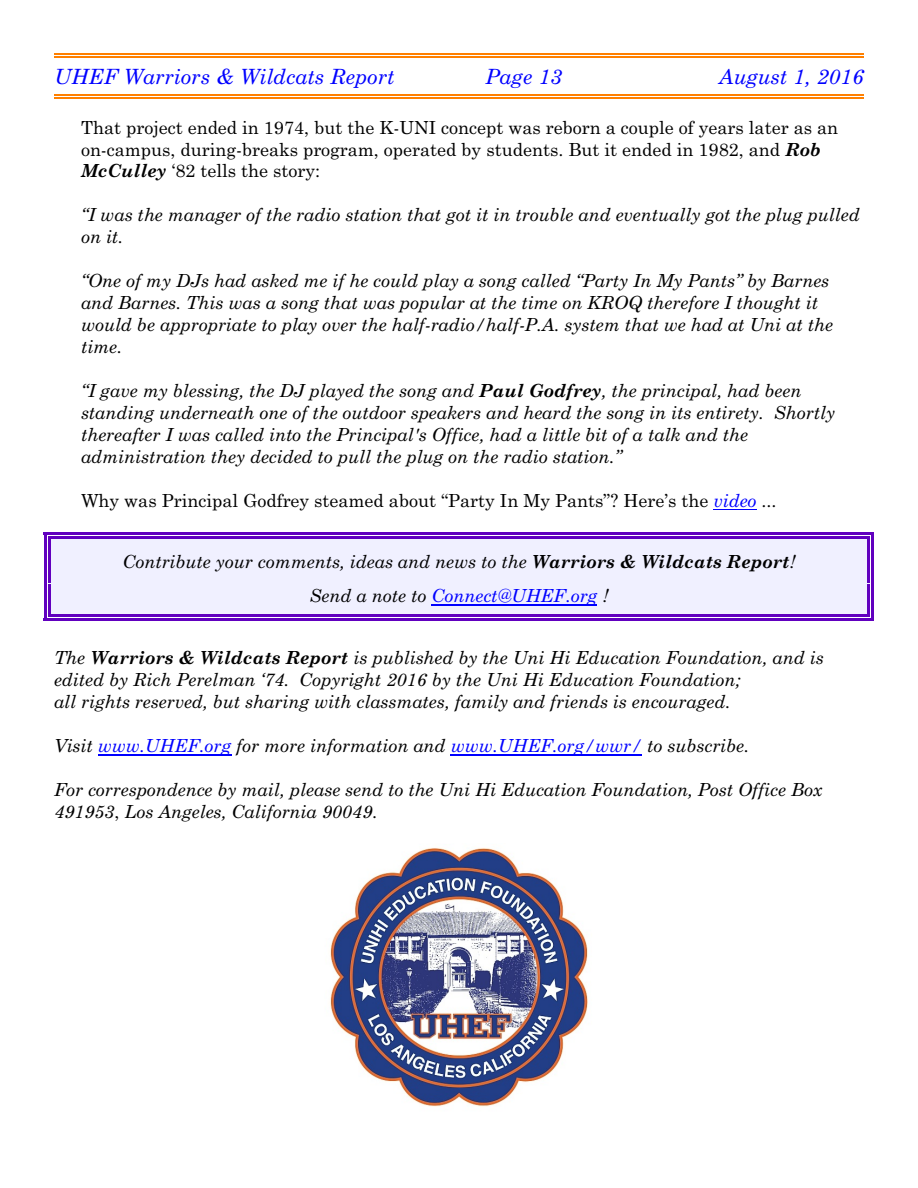
<style>
.page{position:relative;width:918px;height:1188px;background:#fff}
.page>*{position:absolute;margin:0;border:0;box-sizing:border-box;transform-origin:0 0}
.t1{font:italic 21px "Century Schoolbook";color:#00f}
.t2{font:italic 18px/21.9px "Century Schoolbook";color:#000}
.t3{font:18px/21.8px "Century Schoolbook";color:#000}
.s1{font-weight:700;font-style:italic}
.s2{font-weight:700}
.s3{font-style:italic;color:#00f}
.s4{color:#00f}
.s5{font-style:normal}
</style>
<div class="page">
<hr style="left:54px;top:54px;width:810px;height:1px;background:#ff8000">
<hr style="left:54px;top:57px;width:810px;height:1px;background:#ff8000">
<hr style="left:54px;top:94px;width:810px;height:1px;background:#ff8000">
<hr style="left:54px;top:97px;width:810px;height:1px;background:#ff8000">
<div style="left:48px;top:536px;width:822px;height:14px;background:#f0f0ff"></div>
<hr style="left:48px;top:536px;width:3px;height:14px;background:#6100bf">
<hr style="left:867px;top:536px;width:3px;height:14px;background:#6100bf">
<hr style="left:48px;top:536px;width:822px;height:3px;background:#6100bf">
<hr style="left:44px;top:532px;width:2px;height:25px;background:#6100bf">
<hr style="left:871px;top:532px;width:3px;height:25px;background:#6100bf">
<hr style="left:44px;top:532px;width:830px;height:3px;background:#6100bf">
<div style="left:48px;top:550px;width:822px;height:25px;background:#f0f0ff"></div>
<hr style="left:48px;top:550px;width:3px;height:25px;background:#6100bf">
<hr style="left:867px;top:550px;width:3px;height:25px;background:#6100bf">
<hr style="left:44px;top:543px;width:2px;height:39px;background:#6100bf">
<hr style="left:871px;top:543px;width:3px;height:39px;background:#6100bf">
<div style="left:48px;top:575px;width:822px;height:9px;background:#f0f0ff"></div>
<svg style="left:48px;top:575px;width:3px;height:8px"></svg>
<svg style="left:867px;top:575px;width:3px;height:8px"></svg>
<div style="left:48px;top:584px;width:822px;height:25px;background:#f0f0ff"></div>
<hr style="left:48px;top:584px;width:3px;height:24px;background:#6100bf">
<hr style="left:867px;top:584px;width:3px;height:24px;background:#6100bf">
<hr style="left:44px;top:577px;width:2px;height:39px;background:#6100bf">
<hr style="left:871px;top:577px;width:3px;height:39px;background:#6100bf">
<div style="left:48px;top:609px;width:822px;height:8px;background:#f0f0ff"></div>
<svg style="left:48px;top:609px;width:3px;height:5px"></svg>
<svg style="left:867px;top:609px;width:3px;height:5px"></svg>
<hr style="left:48px;top:614px;width:822px;height:3px;background:#6100bf">
<hr style="left:44px;top:601px;width:2px;height:20px;background:#6100bf">
<hr style="left:871px;top:601px;width:3px;height:20px;background:#6100bf">
<hr style="left:44px;top:618px;width:830px;height:3px;background:#6100bf">
<hr style="left:713px;top:509px;width:44px;height:1px;background:#00f">
<hr style="left:431px;top:604px;width:166px;height:2px;background:#00f">
<hr style="left:98px;top:754px;width:133px;height:1px;background:#00f">
<hr style="left:451px;top:754px;width:191px;height:1px;background:#00f">
<img style="left:330px;top:848px;width:258px;height:259px">
<p class="t1" style="left:54px;top:69px;width:342px">UHEF Warriors &amp; Wildcats Report</p>
<p class="t1" style="left:486px;top:69px;width:78px">Page 13</p>
<p class="t1" style="left:719px;top:69px;width:146px">August 1, 2016</p>
<p class="t3" style="left:81px;top:118px;width:759px">That project ended in 1974, but the K-UNI concept was reborn a couple of years later as an on-campus, during-breaks program, operated by students. But it ended in 1982, and <span class="s1">Rob<br>McCulley</span> ‘82 tells the story:</p>
<p class="t2" style="left:81px;top:205px;width:780px">“I was the manager of the radio station that got it in trouble and eventually got the plug pulled on it.</p>
<p class="t2" style="left:81px;top:271px;width:754px">“One of my DJs had asked me if he could play a song called “Party In My Pants” by Barnes and Barnes. This was a song that was popular at the time on KROQ therefore I thought it would be appropriate to play over the half-radio/half-P.A. system that we had at Uni at the time.</p>
<p class="t2" style="left:81px;top:381px;width:756px">“I gave my blessing, the DJ played the song and <span class="s2">Paul Godfrey</span>, the principal, had been standing underneath one of the outdoor speakers and heard the song in its entirety. Shortly thereafter I was called into the Principal's Office, had a little bit of a talk and the administration they decided to pull the plug on the radio station.”</p>
<p class="t3" style="left:81px;top:491px;width:697px">Why was Principal Godfrey steamed about “Party In My Pants”? Here’s the <span class="s3">video</span> ...</p>
<p class="t2" style="left:122px;top:547px;width:675px;line-height:33.3px;text-align:center">Contribute your comments, ideas and news to the <span class="s2">Warriors &amp; Wildcats Report</span>!<br>Send a note to <span class="s4">Connect@UHEF.org</span> !</p>
<p class="t2" style="left:54px;top:648px;width:771px">The <span class="s2">Warriors &amp; Wildcats Report</span> is published by the Uni Hi Education Foundation, and is edited by Rich Perelman ‘74. Copyright 2016 by the Uni Hi Education Foundation;<br>all rights reserved, but sharing with classmates, family and friends is encouraged.</p>
<p class="t2" style="left:54px;top:736px;width:697px">Visit <span class="s4">www.UHEF.org</span> for more information and <span class="s4">www.UHEF.org/wwr/</span> to subscribe.</p>
<p class="t2" style="left:54px;top:780px;width:770px">For correspondence by mail, please send to the Uni Hi Education Foundation, Post Office Box<br>491953<span class="s5">,</span> Los Angeles, California 90049<span class="s5">.</span></p>
</div>
